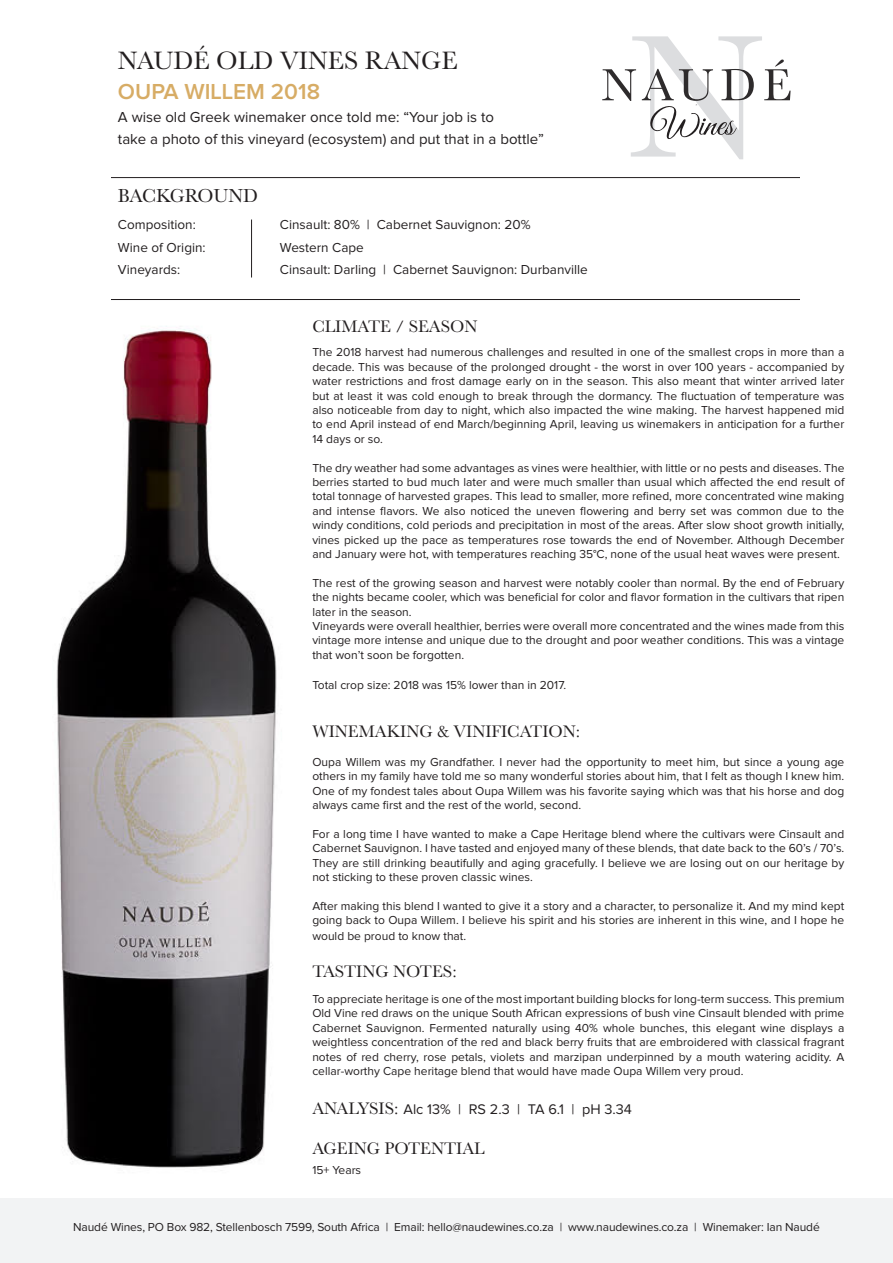
<style>
.page{position:relative;width:893px;height:1263px;background:#fff}
.page>*{position:absolute;margin:0;border:0;box-sizing:border-box;transform-origin:0 0}
.t1{font:26.1px "Baskerville";color:#231f20}
.t2{font:600 22.5px "Proxima Nova";color:#d7ac65}
.t3{font:19.5px "Baskerville";color:#231f20}
.t4{font:17.4px "Baskerville";color:#231f20}
.t5{font:15px/22.5px "Proxima Nova";color:#231f20}
.t6{font:14.4px "Proxima Nova";color:#231f20}
.t7{font:13.5px "Proxima Nova";color:#231f20}
.t8{font:12px/14.4px "Proxima Nova";color:#231f20;text-align:justify}
.s1{font-family:"Baskerville";font-size:17.4px}
</style>
<div class="page">
<img style="left:56px;top:326px;width:221px;height:842px">
<div style="left:0;top:1198px;width:893px;height:65px;background:#f2f3f4"></div>
<svg style="left:602px;top:36px;width:189px;height:123px"></svg>
<hr style="left:251px;top:219px;width:1px;height:58px;background:#231f20">
<hr style="left:111px;top:177px;width:689px;height:1px;background:#231f20">
<hr style="left:111px;top:299px;width:689px;height:1px;background:#231f20">
<p class="t1" style="left:118px;top:44px;width:341px">NAUDÉ OLD VINES RANGE</p>
<p class="t2" style="left:118px;top:81px;width:204px">OUPA WILLEM 2018</p>
<p class="t5" style="left:118px;top:106px;width:428px">A wise old Greek winemaker once told me: “Your job is to<br>take a photo of this vineyard (ecosystem) and put that in a bottle”</p>
<p class="t3" style="left:118px;top:184px;width:142px">BACKGROUND</p>
<p class="t7" style="left:118px;top:218px;width:79px">Composition:</p>
<p class="t7" style="left:280px;top:218px;width:252px">Cinsault: 80% | Cabernet Sauvignon: 20%</p>
<p class="t7" style="left:118px;top:241px;width:89px">Wine of Origin:</p>
<p class="t7" style="left:280px;top:241px;width:85px">Western Cape</p>
<p class="t7" style="left:118px;top:263px;width:64px">Vineyards:</p>
<p class="t7" style="left:280px;top:263px;width:309px">Cinsault: Darling | Cabernet Sauvignon: Durbanville</p>
<p class="t4" style="left:312px;top:315px;width:167px">CLIMATE / SEASON</p>
<p class="t8" style="left:312px;top:346px;width:534px">The 2018 harvest had numerous challenges and resulted in one of the smallest crops in more than a decade. This was because of the prolonged drought - the worst in over 100 years - accompanied by water restrictions and frost damage early on in the season. This also meant that winter arrived later but at least it was cold enough to break through the dormancy. The fluctuation of temperature was also noticeable from day to night, which also impacted the wine making. The harvest happened mid to end April instead of end March/beginning April, leaving us winemakers in anticipation for a further 14 days or so.</p>
<p class="t8" style="left:312px;top:461px;width:534px">The dry weather had some advantages as vines were healthier, with little or no pests and diseases. The berries started to bud much later and were much smaller than usual which affected the end result of total tonnage of harvested grapes. This lead to smaller, more refined, more concentrated wine making and intense flavors. We also noticed the uneven flowering and berry set was common due to the windy conditions, cold periods and precipitation in most of the areas. After slow shoot growth initially, vines picked up the pace as temperatures rose towards the end of November. Although December and January were hot, with temperatures reaching 35°C, none of the usual heat waves were present.</p>
<p class="t8" style="left:312px;top:576px;width:533px">The rest of the growing season and harvest were notably cooler than normal. By the end of February the nights became cooler, which was beneficial for color and flavor formation in the cultivars that ripen later in the season.</p>
<p class="t8" style="left:312px;top:619px;width:533px">Vineyards were overall healthier, berries were overall more concentrated and the wines made from this vintage more intense and unique due to the drought and poor weather conditions. This was a vintage that won’t soon be forgotten.</p>
<p class="t8" style="left:312px;top:678px;width:255px">Total crop size: 2018 was 15% lower than in 2017.</p>
<p class="t4" style="left:312px;top:720px;width:269px">WINEMAKING &amp; VINIFICATION:</p>
<p class="t8" style="left:312px;top:755px;width:533px">Oupa Willem was my Grandfather. I never had the opportunity to meet him, but since a young age others in my family have told me so many wonderful stories about him, that I felt as though I knew him.<br>One of my fondest tales about Oupa Willem was his favorite saying which was that his horse and dog always came first and the rest of the world, second.</p>
<p class="t8" style="left:312px;top:827px;width:534px">For a long time I have wanted to make a Cape Heritage blend where the cultivars were Cinsault and Cabernet Sauvignon. I have tasted and enjoyed many of these blends, that date back to the 60’s / 70’s.<br>They are still drinking beautifully and aging gracefully. I believe we are losing out on our heritage by not sticking to these proven classic wines.</p>
<p class="t8" style="left:312px;top:899px;width:533px">After making this blend I wanted to give it a story and a character, to personalize it. And my mind kept going back to Oupa Willem. I believe his spirit and his stories are inherent in this wine, and I hope he</p>
<p class="t8" style="left:312px;top:929px;width:155px">would be proud to know that.</p>
<p class="t4" style="left:312px;top:960px;width:146px">TASTING NOTES:</p>
<p class="t8" style="left:312px;top:992px;width:534px">To appreciate heritage is one of the most important building blocks for long-term success. This premium Old Vine red draws on the unique South African expressions of bush vine Cinsault blended with prime Cabernet Sauvignon. Fermented naturally using 40% whole bunches, this elegant wine displays a weightless concentration of the red and black berry fruits that are embroidered with classical fragrant notes of red cherry, rose petals, violets and marzipan underpinned by a mouth watering acidity. A cellar-worthy Cape heritage blend that would have made Oupa Willem very proud.</p>
<p class="t6" style="left:312px;top:1102px;width:321px"><span class="s1">ANALYSIS:</span> Alc 13% | RS 2.3 | TA 6.1 | pH 3.34</p>
<p class="t4" style="left:312px;top:1137px;width:174px">AGEING POTENTIAL</p>
<p class="t8" style="left:312px;top:1163px;width:50px">15+ Years</p>
<p class="t8" style="left:73px;top:1221px;width:748px">Naudé Wines, PO Box 982, Stellenbosch 7599, South Africa | Email: hello@naudewines.co.za | www.naudewines.co.za | Winemaker: Ian Naudé</p>
</div>
